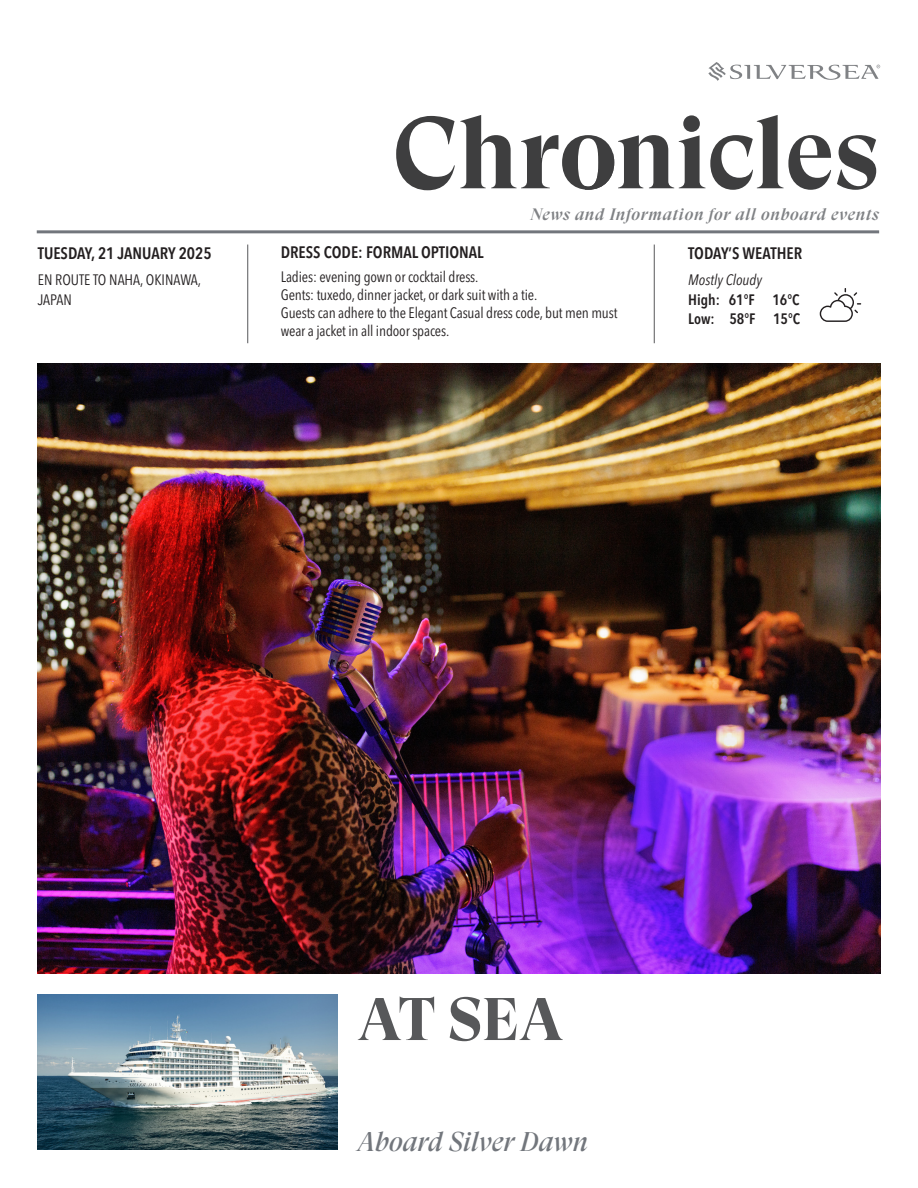
<style>
.page{position:relative;width:918px;height:1188px;background:#fff}
.page>*{position:absolute;margin:0;border:0;box-sizing:border-box;transform-origin:0 0}
.t1{font:700 100.5px "GT Super Display";color:#3e3e3f}
.t2{font:700 60px "GT Super Display";color:#57585a}
.t3{font:italic 27px "GT Super Display";color:#72767c}
.t4{font:600 condensed 16.5px "Avenir Next LT Pro";color:#231f20}
.t5{font:italic 500 16.5px "GT Super Display";letter-spacing:.04em;color:#808285}
.t6{font:condensed 15px/19.5px "Avenir Next LT Pro";letter-spacing:-.01em;color:#231f20}
.t7{font:600 condensed 15px "Avenir Next LT Pro";color:#231f20}
.t8{font:italic condensed 15px "Avenir Next LT Pro";color:#231f20}
</style>
<div class="page">
<hr style="left:37px;top:230px;width:842px;height:3px;background:#72767c">
<hr style="left:247px;top:245px;width:1px;height:98px;background:#57585a">
<hr style="left:654px;top:245px;width:1px;height:98px;background:#57585a">
<svg style="left:820px;top:288px;width:41px;height:34px"></svg>
<svg style="left:708px;top:62px;width:172px;height:19px"></svg>
<img style="left:38px;top:364px;width:842px;height:609px">
<img style="left:38px;top:994px;width:299px;height:156px">
<p class="t4" style="left:38px;top:243px;width:175px">TUESDAY, 21 JANUARY 2025</p>
<p class="t6" style="left:38px;top:270px;width:165px">EN ROUTE TO NAHA, OKINAWA,<br>JAPAN</p>
<p class="t1" style="left:393px;top:100px;width:488px">Chronicles</p>
<p class="t5" style="left:530px;top:206px;width:350px">News and Information for all onboard events</p>
<p class="t4" style="left:281px;top:242px;width:205px">DRESS CODE: FORMAL OPTIONAL</p>
<p class="t6" style="left:281px;top:267px;width:199px">Ladies: evening gown or cocktail dress.</p>
<p class="t6" style="left:281px;top:285px;width:258px">Gents: tuxedo, dinner jacket, or dark suit with a tie.</p>
<p class="t6" style="left:281px;top:304px;width:338px;line-height:18px">Guests can adhere to the Elegant Casual dress code, but men must wear a jacket in all indoor spaces.</p>
<p class="t4" style="left:688px;top:243px;width:115px">TODAY’S WEATHER</p>
<p class="t8" style="left:688px;top:271px;width:75px">Mostly Cloudy</p>
<p class="t7" style="left:688px;top:290px;width:113px">High: 61°F 16°C</p>
<p class="t7" style="left:688px;top:310px;width:114px">Low: 58°F 15°C</p>
<p class="t2" style="left:357px;top:988px;width:208px">AT SEA</p>
<p class="t3" style="left:357px;top:1128px;width:233px">Aboard Silver Dawn</p>
</div>
